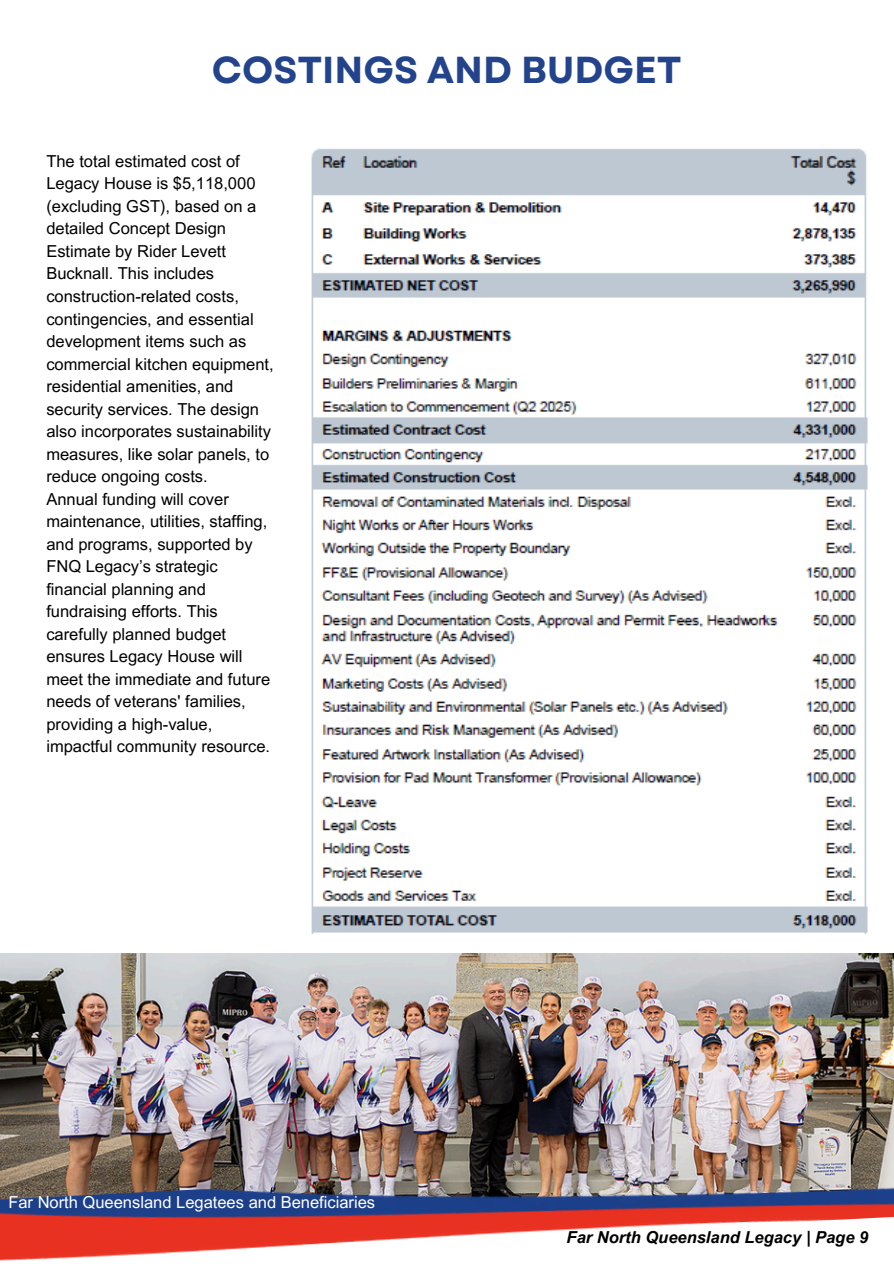
<style>
.page{position:relative;width:894px;height:1264px;background:#fff}
.page>*{position:absolute;margin:0;border:0;box-sizing:border-box;transform-origin:0 0}
.t1{font:700 37.5px "Garet";color:#23448c}
.t2{font:16.5px/22.5px "Arial MT Pro";color:#000001}
.t3{font:16.5px "Arial MT Pro";color:#fff}
.t4{font:italic 700 16.5px "Arial MT Pro";color:#000}
</style>
<div class="page">
<img style="left:0;top:953px;width:893px;height:185px">
<img style="left:0;top:1138px;width:893px;height:123px">
<img style="left:311px;top:148px;width:557px;height:785px">
<p class="t1" style="left:212px;top:43px;width:471px">COSTINGS AND BUDGET</p>
<p class="t2" style="left:46px;top:152px;width:229px">The total estimated cost of<br>Legacy House is $5,118,000 (excluding GST), based on a detailed Concept Design<br>Estimate by Rider Levett<br>Bucknall. This includes construction-related costs, contingencies, and essential development items such as commercial kitchen equipment, residential amenities, and security services. The design also incorporates sustainability measures, like solar panels, to reduce ongoing costs.</p>
<p class="t2" style="left:46px;top:489px;width:225px">Annual funding will cover maintenance, utilities, staffing, and programs, supported by<br>FNQ Legacy’s strategic financial planning and fundraising efforts. This carefully planned budget ensures Legacy House will meet the immediate and future needs of veterans' families, providing a high-value, impactful community resource.</p>
<p class="t3" style="left:8px;top:1196px;width:368px">Far North Queensland Legatees and Beneficiaries</p>
<h1 class="t4" style="left:566px;top:1230px;width:303px">Far North Queensland Legacy | Page 9</h1>
</div>
